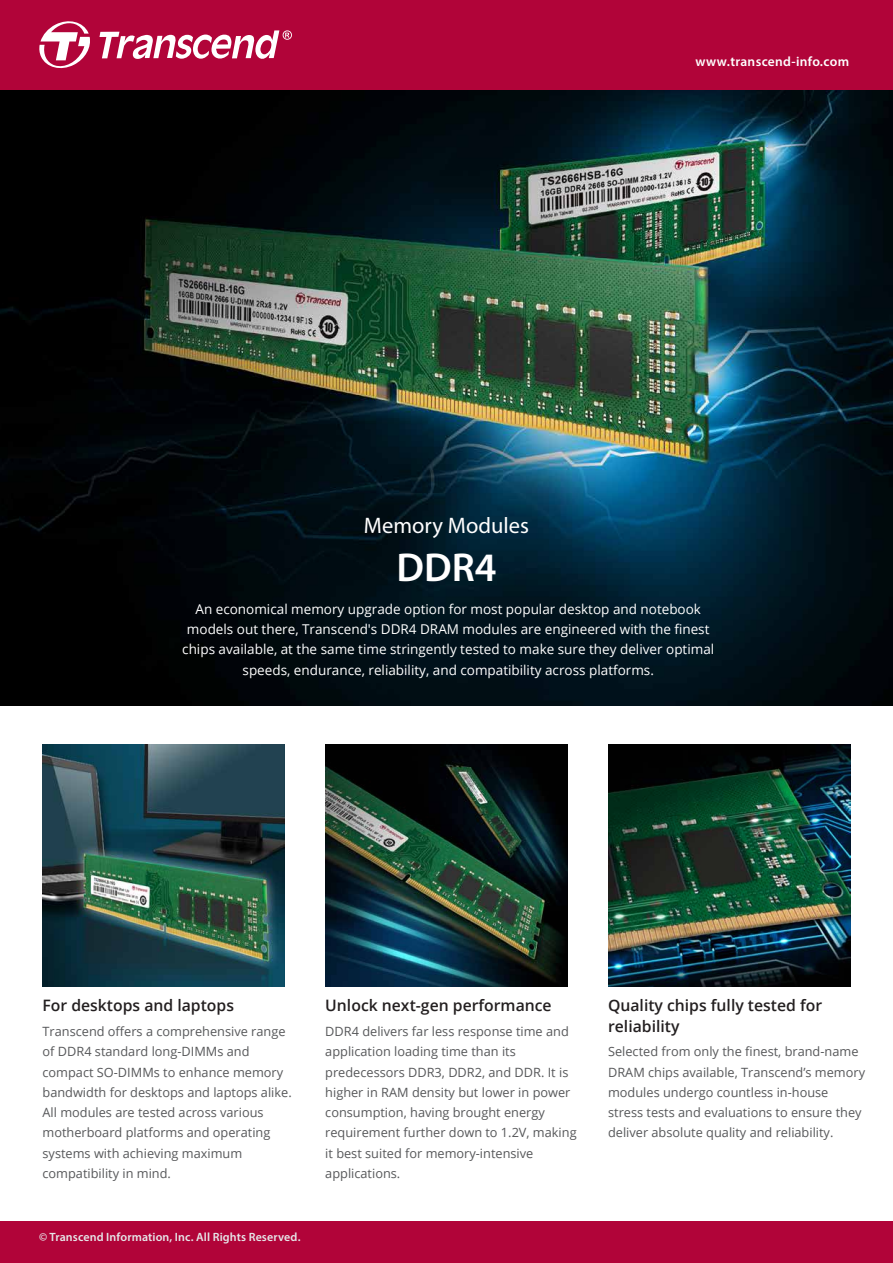
<style>
.page{position:relative;width:893px;height:1263px;background:#fff}
.page>*{position:absolute;margin:0;border:0;box-sizing:border-box;transform-origin:0 0}
.t1{font:600 40.5px "Myriad Pro";color:#fff}
.t2{font:22.5px "Myriad Pro";color:#fff}
.t3{font:600 15.75px/20.2px "Open Sans";color:#231f20}
.t4{font:13.5px/20.2px "Open Sans";color:#fff;text-align:center}
.t5{font:600 13.5px "Myriad Pro";letter-spacing:.025em;color:#fff}
.t6{font:12.75px/20.2px "Open Sans";color:#57585a}
.t7{font:600 12px "Myriad Pro";letter-spacing:.01em;color:#e6e7e9}
</style>
<div class="page">
<img style="left:3px;top:89px;width:887px;height:617px">
<img style="left:43px;top:744px;width:242px;height:242px">
<img style="left:325px;top:744px;width:243px;height:242px">
<img style="left:608px;top:744px;width:242px;height:242px">
<div style="left:0;top:1222px;width:893px;height:41px;background:#b10439"></div>
<div style="left:0;top:0;width:893px;height:89px;background:#b10439"></div>
<svg style="left:39px;top:21px;width:51px;height:48px"></svg>
<svg style="left:99px;top:30px;width:193px;height:29px"></svg>
<p class="t5" style="left:696px;top:53px;width:155px">www.transcend-info.com</p>
<h2 class="t2" style="left:364px;top:511px;width:167px">Memory Modules</h2>
<h1 class="t1" style="left:396px;top:542px;width:102px">DDR4</h1>
<p class="t4" style="left:182px;top:599px;width:533px">An economical memory upgrade option for most popular desktop and notebook models out there, Transcend's DDR4 DRAM modules are engineered with the finest chips available, at the same time stringently tested to make sure they deliver optimal speeds, endurance, reliability, and compatibility across platforms.</p>
<p class="t3" style="left:43px;top:995px;width:193px">For desktops and laptops</p>
<p class="t6" style="left:43px;top:1021px;width:251px">Transcend offers a comprehensive range of DDR4 standard long-DIMMs and compact SO-DIMMs to enhance memory bandwidth for desktops and laptops alike.<br>All modules are tested across various motherboard platforms and operating systems with achieving maximum compatibility in mind.</p>
<p class="t7" style="left:39px;top:1230px;width:263px">© Transcend Information, Inc. All Rights Reserved.</p>
<p class="t3" style="left:325px;top:995px;width:228px">Unlock next-gen performance</p>
<p class="t6" style="left:325px;top:1021px;width:253px">DDR4 delivers far less response time and application loading time than its predecessors DDR3, DDR2, and DDR. It is higher in RAM density but lower in power consumption, having brought energy requirement further down to 1.2V, making it best suited for memory-intensive applications.</p>
<p class="t3" style="left:608px;top:995px;width:216px">Quality chips fully tested for reliability</p>
<p class="t6" style="left:608px;top:1041px;width:259px">Selected from only the finest, brand-name DRAM chips available, Transcend’s memory modules undergo countless in-house stress tests and evaluations to ensure they deliver absolute quality and reliability.</p>
</div>
